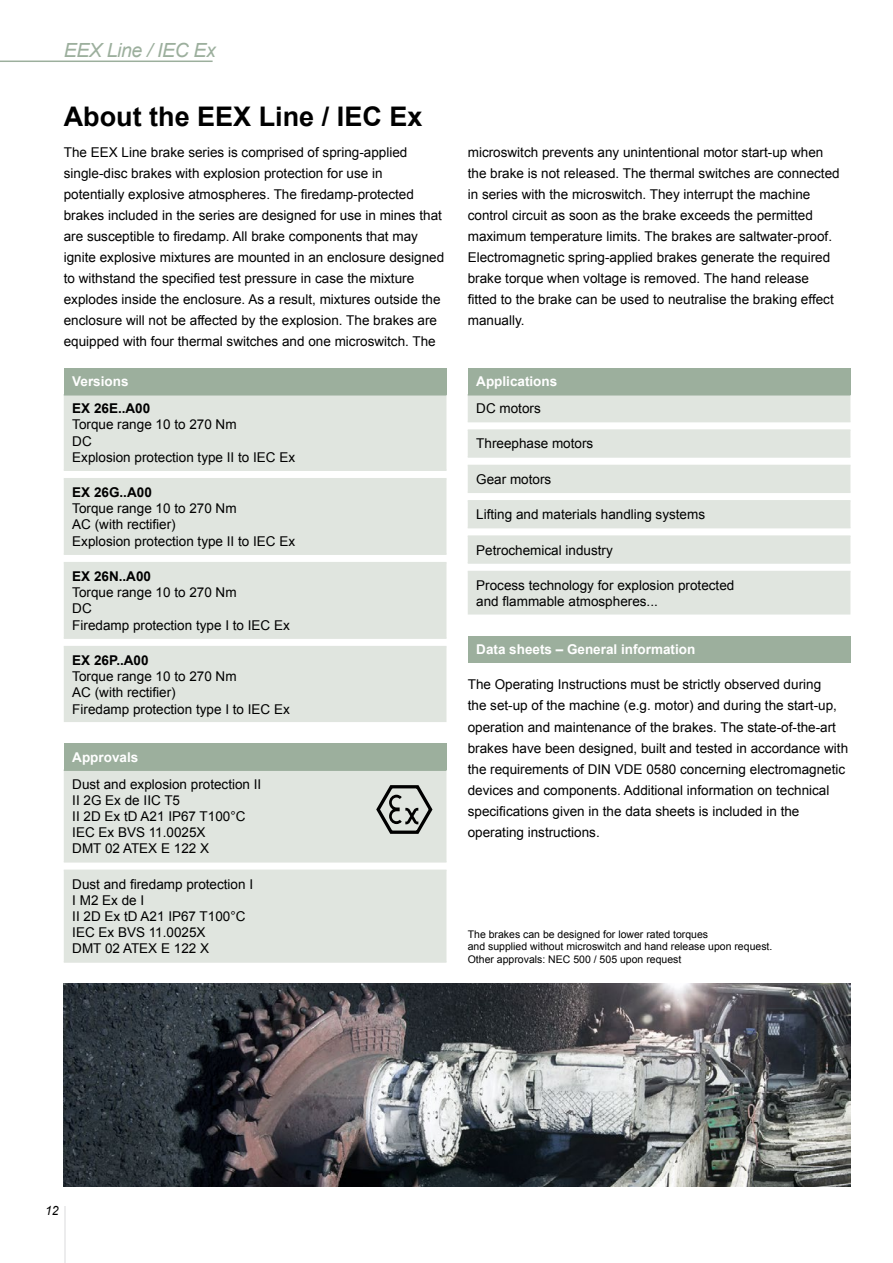
<style>
.page{position:relative;width:893px;height:1263px;background:#fff}
.page>*{position:absolute;margin:0;border:0;box-sizing:border-box;transform-origin:0 0}
.t1{font:700 27px "Arial";color:#000}
.t2{font:italic 19.5px "Arial";letter-spacing:-.02em;color:#9caf9d}
.t3{font:13.5px/21px "Arial";color:#000}
.t4{font:700 13.5px "Arial";color:#fff}
.t5{font:700 13.5px "Arial";color:#000}
.t6{font:italic 12.75px "Arial";color:#000;scale:.96 1}
.t7{font:10.5px/12.6px "Arial";color:#000}
</style>
<div class="page">
<hr style="left:64px;top:1206px;width:1px;height:57px;background:#ececed">
<hr style="left:0;top:61px;width:213px;height:1px;background:#9caf9d">
<img style="left:64px;top:984px;width:786px;height:202px">
<div style="left:468px;top:636px;width:382px;height:27px;background:#9caf9d"></div>
<div style="left:64px;top:368px;width:382px;height:27px;background:#9caf9d"></div>
<div style="left:64px;top:395px;width:382px;height:327px;background:#e0e5df"></div>
<hr style="left:64px;top:469px;width:382px;height:2px;background:#e0e5df">
<hr style="left:64px;top:478px;width:382px;height:1px;background:#e0e5df">
<hr style="left:64px;top:553px;width:382px;height:2px;background:#e0e5df">
<hr style="left:64px;top:562px;width:382px;height:1px;background:#e0e5df">
<hr style="left:64px;top:637px;width:382px;height:2px;background:#e0e5df">
<hr style="left:64px;top:646px;width:382px;height:1px;background:#e0e5df">
<div style="left:468px;top:368px;width:382px;height:27px;background:#9caf9d"></div>
<svg style="left:468px;top:395px;width:382px;height:219px;fill:#e0e5df"></svg>
<hr style="left:468px;top:421px;width:382px;height:1px;background:#e0e5df">
<hr style="left:468px;top:429px;width:382px;height:2px;background:#e0e5df">
<hr style="left:468px;top:456px;width:382px;height:2px;background:#e0e5df">
<hr style="left:468px;top:465px;width:382px;height:1px;background:#e0e5df">
<hr style="left:468px;top:491px;width:382px;height:2px;background:#e0e5df">
<hr style="left:468px;top:500px;width:382px;height:1px;background:#e0e5df">
<hr style="left:468px;top:527px;width:382px;height:1px;background:#e0e5df">
<hr style="left:468px;top:535px;width:382px;height:2px;background:#e0e5df">
<hr style="left:468px;top:562px;width:382px;height:2px;background:#e0e5df">
<hr style="left:468px;top:571px;width:382px;height:1px;background:#e0e5df">
<div style="left:64px;top:743px;width:382px;height:27px;background:#9caf9d"></div>
<div style="left:64px;top:771px;width:382px;height:190px;background:#e0e5df"></div>
<hr style="left:64px;top:769px;width:382px;height:2px;background:#9caf9d">
<hr style="left:64px;top:861px;width:382px;height:1px;background:#e0e5df">
<hr style="left:64px;top:869px;width:382px;height:2px;background:#e0e5df">
<hr style="left:64px;top:961px;width:382px;height:2px;background:#e0e5df">
<svg style="left:376px;top:785px;width:56px;height:49px;background:#a1a4a0"></svg>
<h2 class="t2" style="left:64px;top:37px;width:154px">EEX Line / IEC Ex</h2>
<h1 class="t1" style="left:64px;top:98px;width:360px">About the EEX Line / IEC Ex</h1>
<p class="t3" style="left:64px;top:142px;width:382px">The EEX Line brake series is comprised of spring-applied single-disc brakes with explosion protection for use in potentially explosive atmospheres. The firedamp-protected brakes included in the series are designed for use in mines that are susceptible to firedamp. All brake components that may ignite explosive mixtures are mounted in an enclosure designed to withstand the specified test pressure in case the mixture explodes inside the enclosure. As a result, mixtures outside the enclosure will not be affected by the explosion. The brakes are equipped with four thermal switches and one microswitch. The</p>
<p class="t3" style="left:468px;top:142px;width:373px">microswitch prevents any unintentional motor start-up when the brake is not released. The thermal switches are connected in series with the microswitch. They interrupt the machine control circuit as soon as the brake exceeds the permitted maximum temperature limits. The brakes are saltwater-proof.<br>Electromagnetic spring-applied brakes generate the required brake torque when voltage is removed. The hand release fitted to the brake can be used to neutralise the braking effect manually.</p>
<p class="t4" style="left:72px;top:372px;width:58px">Versions</p>
<p class="t5" style="left:72px;top:399px;width:80px">EX 26E..A00</p>
<p class="t3" style="left:72px;top:417px;width:224px;line-height:16.2px">Torque range 10 to 270 Nm<br>DC<br>Explosion protection type II to IEC Ex</p>
<p class="t5" style="left:72px;top:483px;width:81px">EX 26G..A00</p>
<p class="t3" style="left:72px;top:501px;width:224px;line-height:16.2px">Torque range 10 to 270 Nm<br>AC (with rectifier)<br>Explosion protection type II to IEC Ex</p>
<p class="t5" style="left:72px;top:567px;width:80px">EX 26N..A00</p>
<p class="t3" style="left:72px;top:584px;width:219px;line-height:16.2px">Torque range 10 to 270 Nm<br>DC<br>Firedamp protection type I to IEC Ex</p>
<p class="t5" style="left:72px;top:651px;width:78px">EX 26P..A00</p>
<p class="t3" style="left:72px;top:668px;width:219px;line-height:16.2px">Torque range 10 to 270 Nm<br>AC (with rectifier)<br>Firedamp protection type I to IEC Ex</p>
<p class="t4" style="left:72px;top:748px;width:68px">Approvals</p>
<p class="t3" style="left:72px;top:776px;width:191px;line-height:16.2px">Dust and explosion protection II<br>II 2G Ex de IIC T5<br>II 2D Ex tD A21 IP67 T100°C<br>IEC Ex BVS 11.0025X<br>DMT 02 ATEX E 122 X</p>
<p class="t3" style="left:72px;top:876px;width:182px;line-height:16.2px">Dust and firedamp protection I<br>I M2 Ex de I<br>II 2D Ex tD A21 IP67 T100°C<br>IEC Ex BVS 11.0025X<br>DMT 02 ATEX E 122 X</p>
<p class="t6" style="left:45px;top:1203px;width:16px">12</p>
<p class="t4" style="left:476px;top:372px;width:83px">Applications</p>
<p class="t3" style="left:476px;top:398px;width:66px">DC motors</p>
<p class="t3" style="left:476px;top:433px;width:119px">Threephase motors</p>
<p class="t3" style="left:476px;top:469px;width:77px">Gear motors</p>
<p class="t3" style="left:476px;top:504px;width:230px">Lifting and materials handling systems</p>
<p class="t3" style="left:476px;top:539px;width:138px">Petrochemical industry</p>
<p class="t3" style="left:476px;top:577px;width:260px;line-height:16.2px">Process technology for explosion protected and flammable atmospheres...</p>
<p class="t4" style="left:476px;top:640px;width:221px">Data sheets – General information</p>
<p class="t3" style="left:468px;top:674px;width:382px">The Operating Instructions must be strictly observed during<br>the set-up of the machine (e.g. motor) and during the start-up, operation and maintenance of the brakes. The state-of-the-art brakes have been designed, built and tested in accordance with the requirements of DIN VDE 0580 concerning electromagnetic devices and components. Additional information on technical specifications given in the data sheets is included in the operating instructions.</p>
<p class="t7" style="left:468px;top:928px;width:306px">The brakes can be designed for lower rated torques<br>and supplied without microswitch and hand release upon request.<br>Other approvals: NEC 500 / 505 upon request</p>
</div>
